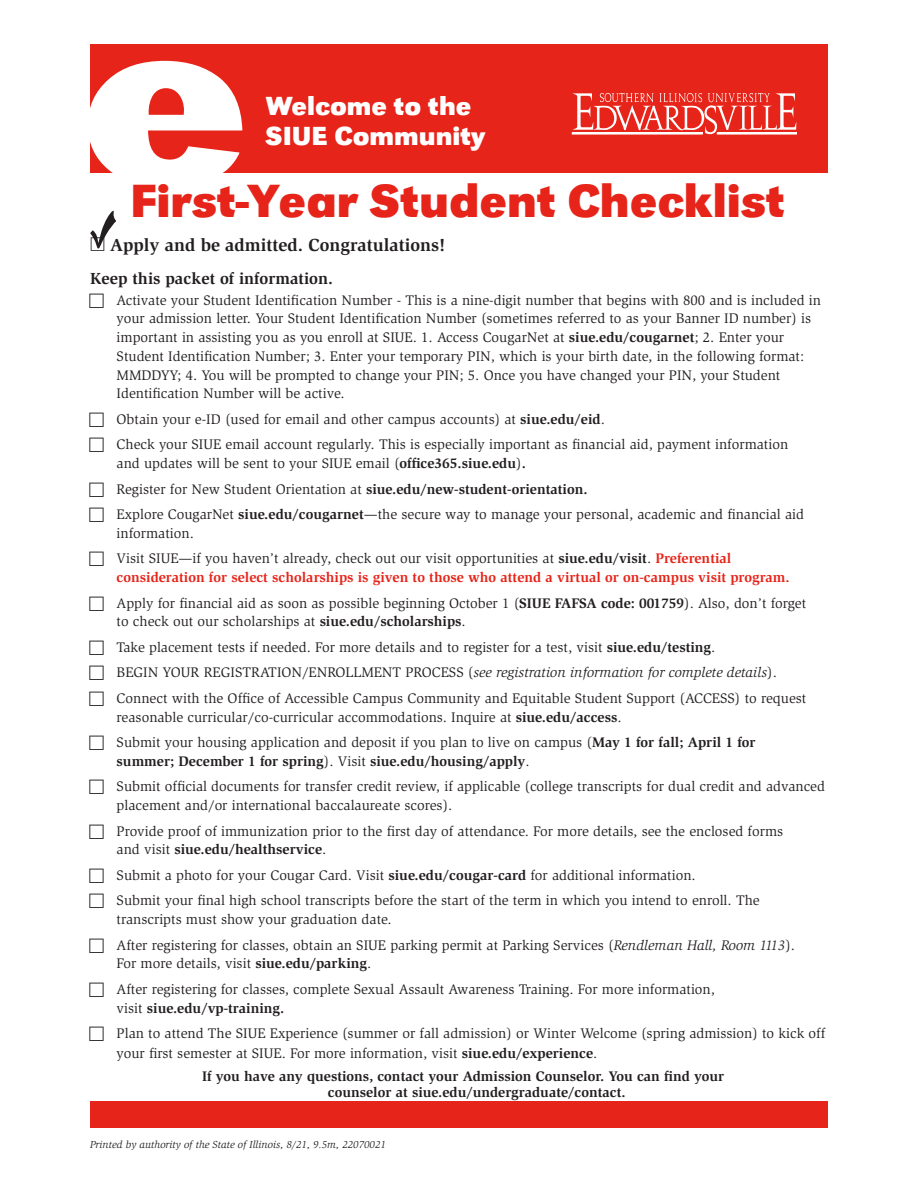
<style>
.page{position:relative;width:918px;height:1188px;background:#fff}
.page>*{position:absolute;margin:0;border:0;box-sizing:border-box;transform-origin:0 0}
.t1{font:700 48px "URW Grotesk T";color:#e72419}
.t2{font:700 27px/30px "URW Grotesk T";color:#fff}
.t3{font:700 18px "Slimbach";color:#231f20}
.t4{font:700 16.5px "Slimbach";color:#231f20}
.t5{font:14.25px/18.8px "Slimbach";color:#231f20}
.t6{font:700 14.25px/18.8px "Slimbach";color:#e72419}
.t7{font:700 14.25px/16.5px "Slimbach";color:#231f20}
.t8{font:italic 14.25px "Slimbach";color:#231f20}
.t9{font:italic 10.5px "Slimbach";color:#231f20}
.s1{font-weight:700}
.s2{font-weight:400;color:#231f20}
.s3{color:#231f20}
.s4{font-style:normal}
.s5{font-style:italic}
</style>
<div class="page">
<svg style="left:90px;top:211px;width:26px;height:38px"></svg>
<div style="left:90px;top:45px;width:738px;height:128px;background:#e72419"></div>
<svg style="left:572px;top:93px;width:224px;height:41px"></svg>
<div style="left:717px;top:132px;width:80px;height:2px;border:1px solid #fff"></div>
<div style="left:572px;top:132px;width:131px;height:2px;border:1px solid #fff"></div>
<svg style="left:90px;top:61px;width:152px;height:112px"></svg>
<div style="left:90px;top:1101px;width:738px;height:27px;background:#e72419"></div>
<p class="t2" style="left:266px;top:90px;width:221px">Welcome to the<br>SIUE Community</p>
<p class="t1" style="left:130px;top:173px;width:656px">First-Year Student Checklist</p>
<p class="t3" style="left:90px;top:234px;width:357px"><sup>□</sup> Apply and be admitted. Congratulations!</p>
<p class="t4" style="left:90px;top:268px;width:245px">Keep this packet of information.</p>
<p class="t5" style="left:117px;top:291px;width:706px">Activate your Student Identification Number - This is a nine-digit number that begins with 800 and is included in your admission letter. Your Student Identification Number (sometimes referred to as your Banner ID number) is important in assisting you as you enroll at SIUE. 1. Access CougarNet at <span class="s1">siue.edu/cougarnet</span>; 2. Enter your Student Identification Number; 3. Enter your temporary PIN, which is your birth date, in the following format:<br>MMDDYY; 4. You will be prompted to change your PIN; 5. Once you have changed your PIN, your Student Identification Number will be active.</p>
<p class="t5" style="left:117px;top:410px;width:490px">Obtain your e-ID (used for email and other campus accounts) at <span class="s1">siue.edu/eid</span>.</p>
<p class="t5" style="left:117px;top:435px;width:673px">Check your SIUE email account regularly. This is especially important as financial aid, payment information and updates will be sent to your SIUE email (<span class="s1">office365.siue.edu</span>)<span class="s1">.</span></p>
<p class="t5" style="left:117px;top:480px;width:473px">Register for New Student Orientation at <span class="s1">siue.edu/new-student-orientation.</span></p>
<p class="t5" style="left:117px;top:505px;width:689px">Explore CougarNet <span class="s1">siue.edu/cougarnet</span>—the secure way to manage your personal, academic and financial aid information.</p>
<p class="t6" style="left:117px;top:549px;width:675px"><span class="s2">Visit SIUE—if you haven’t already, check out our visit opportunities at</span> <span class="s3">siue.edu/visit</span><span class="s2">.</span> Preferential consideration for select scholarships is given to those who attend a virtual or on-campus visit program.</p>
<p class="t5" style="left:117px;top:594px;width:691px">Apply for financial aid as soon as possible beginning October 1 (<span class="s1">SIUE FAFSA code: 001759</span>). Also, don’t forget to check out our scholarships at <span class="s1">siue.edu/scholarships</span>.</p>
<p class="t5" style="left:117px;top:638px;width:600px">Take placement tests if needed. For more details and to register for a test, visit <span class="s1">siue.edu/testing</span>.</p>
<p class="t8" style="left:117px;top:664px;width:662px"><span class="s4">BEGIN YOUR REGISTRATION/ENROLLMENT PROCESS (</span>see registration information for complete details<span class="s4">).</span></p>
<p class="t5" style="left:117px;top:689px;width:691px">Connect with the Office of Accessible Campus Community and Equitable Student Support (ACCESS) to request reasonable curricular/co-curricular accommodations. Inquire at <span class="s1">siue.edu/access</span>.</p>
<p class="t5" style="left:117px;top:733px;width:641px">Submit your housing application and deposit if you plan to live on campus (<span class="s1">May 1 for fall; April 1 for summer; December 1 for spring</span>). Visit <span class="s1">siue.edu/housing/apply</span>.</p>
<p class="t5" style="left:117px;top:777px;width:710px">Submit official documents for transfer credit review, if applicable (college transcripts for dual credit and advanced placement and/or international baccalaureate scores).</p>
<p class="t5" style="left:117px;top:822px;width:668px">Provide proof of immunization prior to the first day of attendance. For more details, see the enclosed forms and visit <span class="s1">siue.edu/healthservice</span>.</p>
<p class="t5" style="left:117px;top:866px;width:581px">Submit a photo for your Cougar Card. Visit <span class="s1">siue.edu/cougar-card</span> for additional information.</p>
<p class="t5" style="left:117px;top:891px;width:645px">Submit your final high school transcripts before the start of the term in which you intend to enroll. The transcripts must show your graduation date.</p>
<p class="t5" style="left:117px;top:936px;width:680px">After registering for classes, obtain an SIUE parking permit at Parking Services (<span class="s5">Rendleman Hall, Room 1113</span>).<br>For more details, visit <span class="s1">siue.edu/parking</span>.</p>
<p class="t5" style="left:117px;top:980px;width:600px">After registering for classes, complete Sexual Assault Awareness Training. For more information, visit <span class="s1">siue.edu/vp-training.</span></p>
<p class="t5" style="left:117px;top:1024px;width:710px;line-height:19.5px">Plan to attend The SIUE Experience (summer or fall admission) or Winter Welcome (spring admission) to kick off your first semester at SIUE. For more information, visit <span class="s1">siue.edu/experience</span>.</p>
<p class="t7" style="left:328px;top:1068px;width:398px;text-indent:-126px">If you have any questions, contact your Admission Counselor. You can find your counselor at siue.edu/undergraduate/contact.</p>
<p class="t9" style="left:90px;top:1138px;width:297px">Printed by authority of the State of Illinois, 8/21, 9.5m, 22070021</p>
</div>
